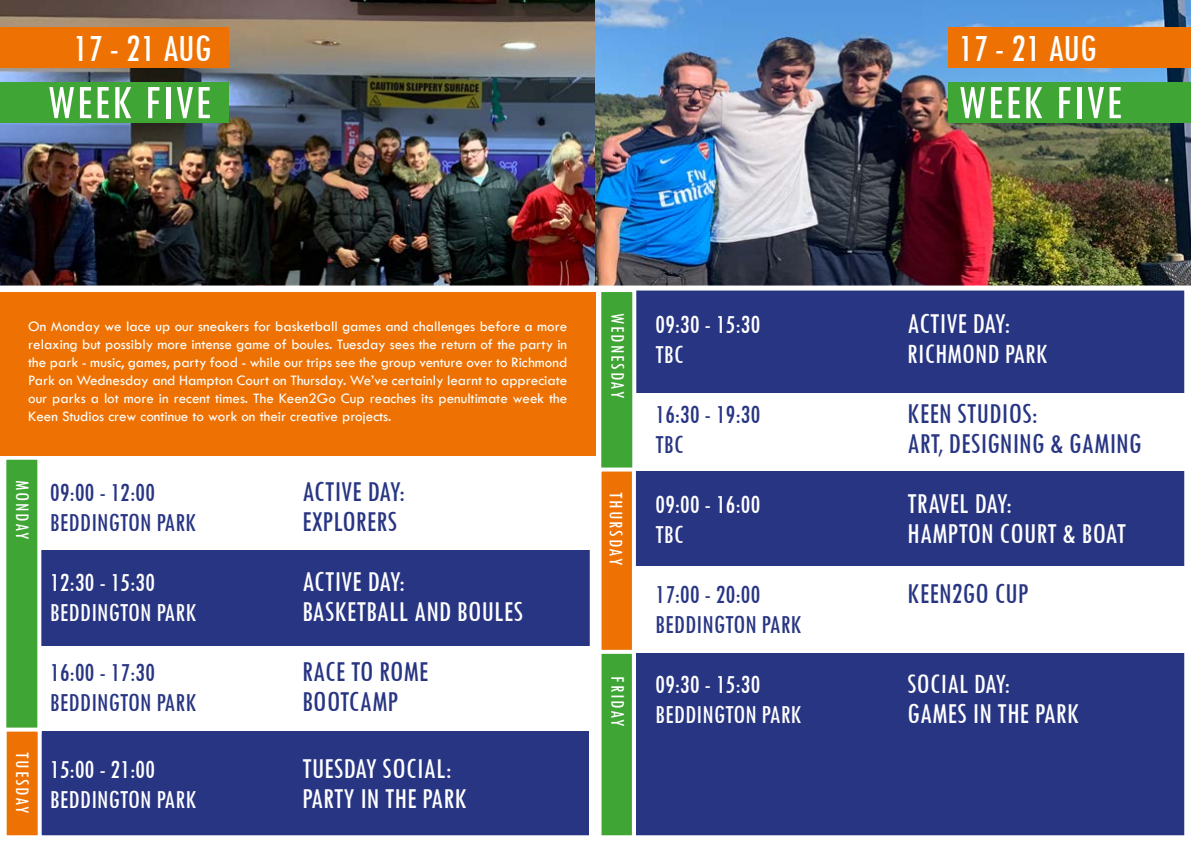
<style>
.page{position:relative;width:1191px;height:842px;background:#fff}
.page>*{position:absolute;margin:0;border:0;box-sizing:border-box;transform-origin:0 0}
.t1{font:condensed 50px "Tw Cen";letter-spacing:.03em;color:#fff}
.t2{font:condensed 40px "Tw Cen";color:#fff}
.t3{font:condensed 30px "Tw Cen";color:#fff}
.t4{font:condensed 30px "Tw Cen";color:#283583}
.t5{font:condensed 29px "Tw Cen";color:#fff}
.t6{font:condensed 27px "Tw Cen";color:#fff}
.t7{font:condensed 27px "Tw Cen";color:#283583}
.t8{font:condensed 20px "Tw Cen";letter-spacing:.1em;color:#fff}
.t9{font:15px/18px "Tw Cen";color:#fff;text-align:justify}
</style>
<div class="page">
<img style="left:0;top:0;width:595px;height:286px">
<img style="left:595px;top:0;width:596px;height:286px">
<div style="left:0;top:82px;width:229px;height:41px;background:#3fa535"></div>
<div style="left:25px;top:732px;width:564px;height:110px;background:#283583"></div>
<div style="left:25px;top:551px;width:566px;height:95px;background:#283583"></div>
<div style="left:4px;top:458px;width:35px;height:273px;background:#3fa535"></div>
<div style="left:2px;top:456px;width:39px;height:277px;border:4px solid #fff"></div>
<svg style="left:3px;top:728px;width:39px;height:107px;background:#f0913c"></svg>
<div style="left:0;top:28px;width:229px;height:40px;background:#ee7203"></div>
<div style="left:0;top:835px;width:590px;height:7px;background:#fff"></div>
<div style="left:590px;top:286px;width:5px;height:556px;background:#fff"></div>
<div style="left:634px;top:288px;width:557px;height:105px;background:#283583"></div>
<div style="left:597px;top:288px;width:39px;height:190px;background:#3fa535;border:4px solid #fff"></div>
<div style="left:636px;top:654px;width:555px;height:188px;background:#283583"></div>
<div style="left:632px;top:471px;width:559px;height:95px;background:#283583"></div>
<div style="left:597px;top:467px;width:39px;height:214px;background:#ee7203;border:4px solid #fff"></div>
<svg style="left:597px;top:650px;width:39px;height:185px"></svg>
<div style="left:591px;top:835px;width:600px;height:7px;background:#fff"></div>
<div style="left:1184px;top:286px;width:7px;height:556px;background:#fff"></div>
<div style="left:948px;top:82px;width:243px;height:41px;background:#3fa535"></div>
<div style="left:948px;top:28px;width:243px;height:40px;background:#ee7203"></div>
<div style="left:0;top:292px;width:595px;height:164px;background:#ee7203"></div>
<div style="left:0;top:286px;width:1191px;height:5px;background:#fff"></div>
<h2 class="t2" style="left:73px;top:24px;width:140px">17 - 21 AUG</h2>
<h1 class="t1" style="left:47px;top:72px;width:165px">WEEK FIVE</h1>
<h2 class="t2" style="left:958px;top:24px;width:140px">17 - 21 AUG</h2>
<h1 class="t1" style="left:958px;top:72px;width:165px">WEEK FIVE</h1>
<p class="t9" style="left:28px;top:318px;width:540px">On Monday we lace up our sneakers for basketball games and challenges before a more relaxing but possibly more intense game of boules. Tuesday sees the return of the party in the park - music, games, party food - while our trips see the group venture over to Richmond Park on Wednesday and Hampton Court on Thursday. We’ve certainly learnt to appreciate our parks a lot more in recent times. The Keen2Go Cup reaches its penultimate week the Keen Studios crew continue to work on their creative projects.</p>
<h3 class="t8" style="left:34px;top:479px;width:61px;rotate:90deg">MONDAY</h3>
<h3 class="t8" style="left:34px;top:752px;width:63px;rotate:90deg">TUESDAY</h3>
<h3 class="t7" style="left:50px;top:476px;width:107px">09:00 - 12:00</h3>
<h3 class="t4" style="left:302px;top:473px;width:104px">ACTIVE DAY:</h3>
<h3 class="t7" style="left:50px;top:506px;width:148px">BEDDINGTON PARK</h3>
<h3 class="t4" style="left:302px;top:503px;width:97px">EXPLORERS</h3>
<h3 class="t6" style="left:50px;top:566px;width:107px">12:30 - 15:30</h3>
<h3 class="t3" style="left:302px;top:563px;width:104px">ACTIVE DAY:</h3>
<h3 class="t6" style="left:50px;top:596px;width:148px">BEDDINGTON PARK</h3>
<h3 class="t3" style="left:302px;top:593px;width:223px">BASKETBALL AND BOULES</h3>
<h3 class="t7" style="left:50px;top:656px;width:107px">16:00 - 17:30</h3>
<h3 class="t4" style="left:302px;top:653px;width:128px">RACE TO ROME</h3>
<h3 class="t7" style="left:50px;top:686px;width:148px">BEDDINGTON PARK</h3>
<h3 class="t4" style="left:302px;top:683px;width:98px">BOOTCAMP</h3>
<h3 class="t6" style="left:50px;top:753px;width:107px">15:00 - 21:00</h3>
<h3 class="t3" style="left:302px;top:751px;width:151px">TUESDAY SOCIAL:</h3>
<h3 class="t6" style="left:50px;top:783px;width:148px">BEDDINGTON PARK</h3>
<h3 class="t3" style="left:302px;top:781px;width:166px">PARTY IN THE PARK</h3>
<h3 class="t8" style="left:630px;top:313px;width:87px;rotate:90deg">WEDNESDAY</h3>
<h3 class="t8" style="left:628px;top:492px;width:75px;rotate:90deg">THURSDAY</h3>
<h3 class="t8" style="left:630px;top:676px;width:52px;rotate:90deg">FRIDAY</h3>
<h3 class="t6" style="left:655px;top:309px;width:107px">09:30 - 15:30</h3>
<h3 class="t3" style="left:907px;top:306px;width:104px">ACTIVE DAY:</h3>
<h3 class="t6" style="left:655px;top:339px;width:30px">TBC</h3>
<h3 class="t5" style="left:907px;top:337px;width:142px">RICHMOND PARK</h3>
<h3 class="t7" style="left:655px;top:399px;width:107px">16:30 - 19:30</h3>
<h3 class="t4" style="left:907px;top:396px;width:132px">KEEN STUDIOS:</h3>
<h3 class="t7" style="left:655px;top:429px;width:30px">TBC</h3>
<h3 class="t4" style="left:907px;top:426px;width:235px">ART, DESIGNING &amp; GAMING</h3>
<h3 class="t6" style="left:655px;top:489px;width:107px">09:00 - 16:00</h3>
<h3 class="t3" style="left:907px;top:486px;width:106px">TRAVEL DAY:</h3>
<h3 class="t6" style="left:655px;top:519px;width:30px">TBC</h3>
<h3 class="t3" style="left:907px;top:516px;width:220px">HAMPTON COURT &amp; BOAT</h3>
<h3 class="t7" style="left:655px;top:579px;width:107px">17:00 - 20:00</h3>
<h3 class="t4" style="left:907px;top:576px;width:123px">KEEN2GO CUP</h3>
<h3 class="t7" style="left:655px;top:609px;width:148px">BEDDINGTON PARK</h3>
<h3 class="t6" style="left:655px;top:669px;width:107px">09:30 - 15:30</h3>
<h3 class="t5" style="left:907px;top:667px;width:104px">SOCIAL DAY:</h3>
<h3 class="t6" style="left:655px;top:699px;width:148px">BEDDINGTON PARK</h3>
<h3 class="t3" style="left:907px;top:696px;width:174px">GAMES IN THE PARK</h3>
</div>
